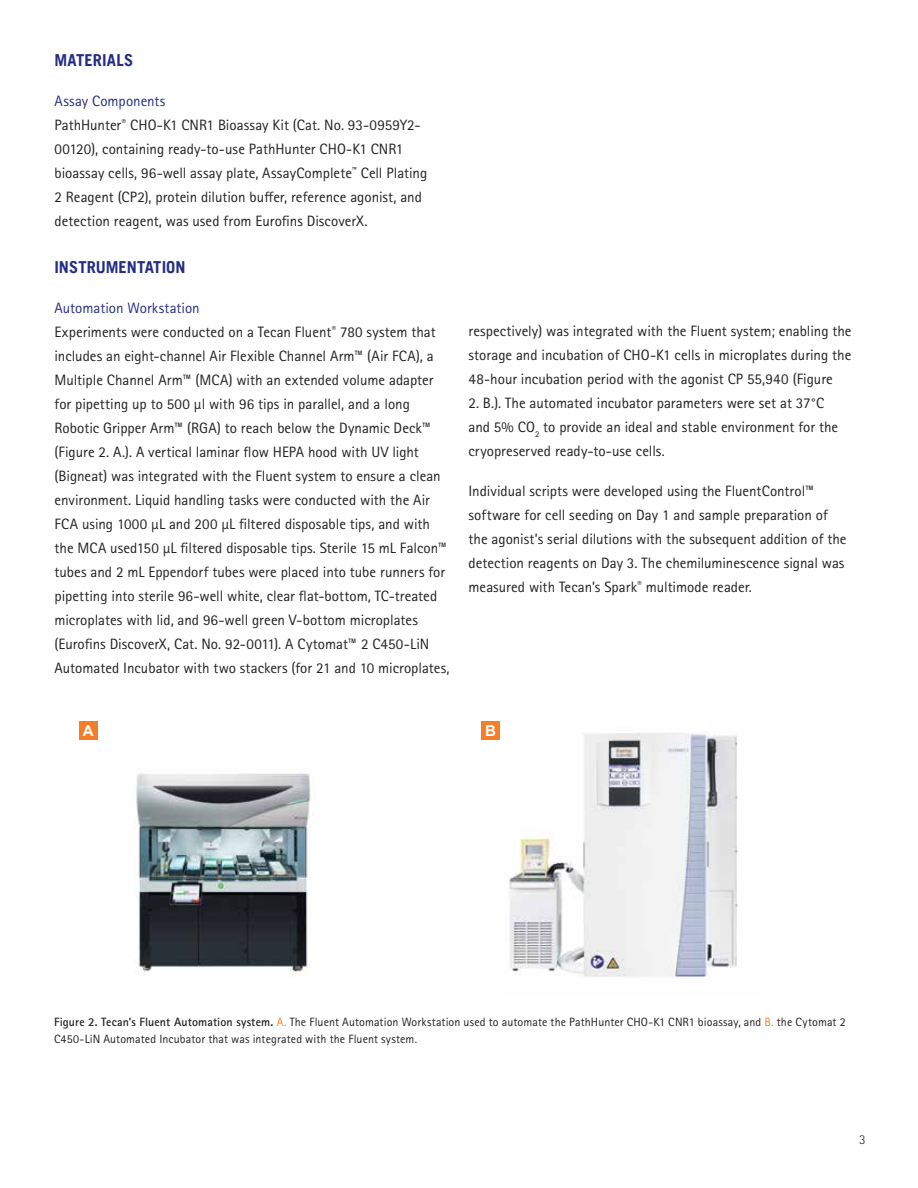
<style>
.page{position:relative;width:918px;height:1188px;background:#fff}
.page>*{position:absolute;margin:0;border:0;box-sizing:border-box;transform-origin:0 0}
.t1{font:700 16.5px "Trade Gothic LT";color:#232e83}
.t2{font:15px/24px "Rotis Sans Serif Std";color:#231f20}
.t3{font:700 15px "Arial";color:#fff}
.t4{font:300 13.5px "Rotis Sans Serif Std";color:#231f20}
.t5{font:12px/16.5px "Rotis Sans Serif Std";letter-spacing:.01em;color:#231f20}
.s1{color:#232e83}
.s2{font-weight:700}
.s3{color:#f57e29}
</style>
<div class="page">
<div style="left:79px;top:721px;width:19px;height:19px;background:#f57e29"></div>
<div style="left:481px;top:721px;width:19px;height:19px;background:#f57e29"></div>
<img style="left:136px;top:773px;width:175px;height:204px">
<img style="left:509px;top:733px;width:229px;height:245px">
<p class="t1" style="left:55px;top:50px;width:80px">MATERIALS</p>
<p class="t2" style="left:55px;top:89px;width:374px"><span class="s1">Assay Components<br></span>PathHunter<sup>®</sup> CHO-K1 CNR1 Bioassay Kit (Cat. No. 93-0959Y2- 00120), containing ready-to-use PathHunter CHO-K1 CNR1 bioassay cells, 96-well assay plate, AssayComplete<sup>™</sup> Cell Plating 2 Reagent (CP2), protein dilution buffer, reference agonist, and detection reagent, was used from Eurofins DiscoverX.</p>
<p class="t1" style="left:55px;top:257px;width:132px">INSTRUMENTATION</p>
<p class="t2" style="left:55px;top:297px;width:397px"><span class="s1">Automation Workstation<br></span>Experiments were conducted on a Tecan Fluent<sup>®</sup> 780 system that includes an eight-channel Air Flexible Channel Arm™ (Air FCA), a Multiple Channel Arm™ (MCA) with an extended volume adapter for pipetting up to 500 μl with 96 tips in parallel, and a long Robotic Gripper Arm™ (RGA) to reach below the Dynamic Deck™ (Figure 2. A.). A vertical laminar flow HEPA hood with UV light (Bigneat) was integrated with the Fluent system to ensure a clean environment. Liquid handling tasks were conducted with the Air FCA using 1000 μL and 200 μL filtered disposable tips, and with the MCA used150 μL filtered disposable tips. Sterile 15 mL Falcon™ tubes and 2 mL Eppendorf tubes were placed into tube runners for pipetting into sterile 96-well white, clear flat-bottom, TC-treated microplates with lid, and 96-well green V-bottom microplates (Eurofins DiscoverX, Cat. No. 92-0011). A Cytomat™ 2 C450-LiN Automated Incubator with two stackers (for 21 and 10 microplates,</p>
<p class="t2" style="left:469px;top:319px;width:385px;text-align:justify">respectively) was integrated with the Fluent system; enabling the storage and incubation of CHO-K1 cells in microplates during the 48-hour incubation period with the agonist CP 55,940 (Figure</p>
<p class="t2" style="left:469px;top:391px;width:371px">2. B.). The automated incubator parameters were set at 37°C and 5% CO<sub>2</sub> to provide an ideal and stable environment for the cryopreserved ready-to-use cells.</p>
<p class="t2" style="left:469px;top:480px;width:380px">Individual scripts were developed using the FluentControl™ software for cell seeding on Day 1 and sample preparation of the agonist’s serial dilutions with the subsequent addition of the detection reagents on Day 3. The chemiluminescence signal was measured with Tecan’s Spark<sup>®</sup> multimode reader.</p>
<p class="t3" style="left:83px;top:720px;width:12px">A</p>
<p class="t3" style="left:485px;top:720px;width:12px">B</p>
<p class="t5" style="left:54px;top:1014px;width:793px"><span class="s2">Figure 2. Tecan’s Fluent Automation system.</span> <span class="s3">A.</span> The Fluent Automation Workstation used to automate the PathHunter CHO-K1 CNR1 bioassay, and <span class="s3">B.</span> the Cytomat 2<br>C450-LiN Automated Incubator that was integrated with the Fluent system.</p>
<p class="t4" style="left:859px;top:1132px;width:8px">3</p>
</div>
